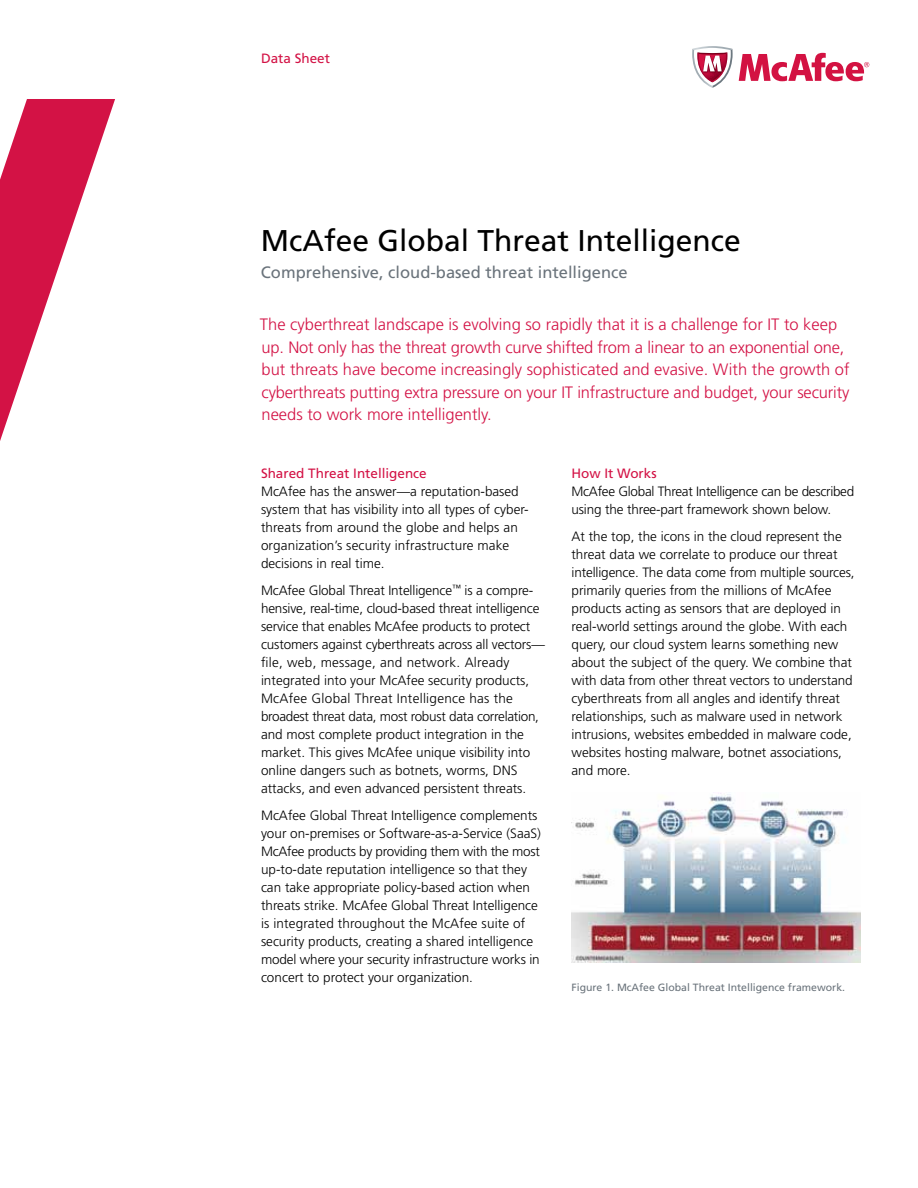
<style>
.page{position:relative;width:918px;height:1188px;background:#fff}
.page>*{position:absolute;margin:0;border:0;box-sizing:border-box;transform-origin:0 0}
.t1{font:30px "Frutiger LT Std";color:#000}
.t2{font:300 16.5px/22.5px "Frutiger LT Std";color:#d31245}
.t3{font:16.5px "Frutiger LT Std";color:#6a737b}
.t4{font:300 13.5px/18px "Frutiger LT Std";color:#000}
.t5{font:300 13.5px/18px "Frutiger LT Std";letter-spacing:-.02em;color:#000}
.t6{font:13.5px "Frutiger LT Std";color:#d31245}
.t7{font:10.5px "Frutiger LT Std";color:#6a737b}
</style>
<div class="page">
<svg style="left:0;top:99px;width:115px;height:342px"></svg>
<svg style="left:739px;top:53px;width:130px;height:28px"></svg>
<svg style="left:692px;top:46px;width:41px;height:42px"></svg>
<img style="left:572px;top:792px;width:289px;height:171px">
<p class="t6" style="left:261px;top:50px;width:71px">Data Sheet</p>
<h1 class="t1" style="left:261px;top:222px;width:482px">McAfee Global Threat Intelligence</h1>
<p class="t3" style="left:261px;top:262px;width:368px">Comprehensive, cloud-based threat intelligence</p>
<p class="t2" style="left:260px;top:313px;width:591px">The cyberthreat landscape is evolving so rapidly that it is a challenge for IT to keep up. Not only has the threat growth curve shifted from a linear to an exponential one, but threats have become increasingly sophisticated and evasive. With the growth of cyberthreats putting extra pressure on your IT infrastructure and budget, your security needs to work more intelligently.</p>
<p class="t6" style="left:261px;top:466px;width:167px">Shared Threat Intelligence</p>
<p class="t4" style="left:261px;top:483px;width:269px">McAfee has the answer—a reputation-based system that has visibility into all types of cyber&shy;threats from around the globe and helps an organization’s security infrastructure make decisions in real time.</p>
<p class="t4" style="left:261px;top:582px;width:285px">McAfee Global Threat Intelligence<sup>™</sup> is a compre&shy;hensive, real-time, cloud-based threat intelligence service that enables McAfee products to protect customers against cyberthreats across all vectors— file, web, message, and network. Already integrated into your McAfee security products, McAfee Global Threat Intelligence has the broadest threat data, most robust data correlation, and most complete product integration in the market. This gives McAfee unique visibility into online dangers such as botnets, worms, DNS attacks, and even advanced persistent threats.</p>
<p class="t4" style="left:261px;top:807px;width:282px">McAfee Global Threat Intelligence complements your on-premises or Software-as-a-Service (SaaS)<br>McAfee products by providing them with the most up-to-date reputation intelligence so that they can take appropriate policy-based action when threats strike. McAfee Global Threat Intelligence is integrated throughout the McAfee suite of security products, creating a shared intelligence model where your security infrastructure works in concert to protect your organization.</p>
<p class="t6" style="left:572px;top:465px;width:87px">How It Works</p>
<p class="t5" style="left:572px;top:483px;width:284px">McAfee Global Threat Intelligence can be described using the three-part framework shown below.</p>
<p class="t4" style="left:572px;top:528px;width:285px">At the top, the icons in the cloud represent the threat data we correlate to produce our threat intelligence. The data come from multiple sources, primarily queries from the millions of McAfee products acting as sensors that are deployed in real-world settings around the globe. With each query, our cloud system learns something new about the subject of the query. We combine that with data from other threat vectors to understand cyberthreats from all angles and identify threat relationships, such as malware used in network intrusions, websites embedded in malware code, websites hosting malware, botnet associations, and more.</p>
<p class="t7" style="left:572px;top:981px;width:275px">Figure 1. McAfee Global Threat Intelligence framework.</p>
</div>
